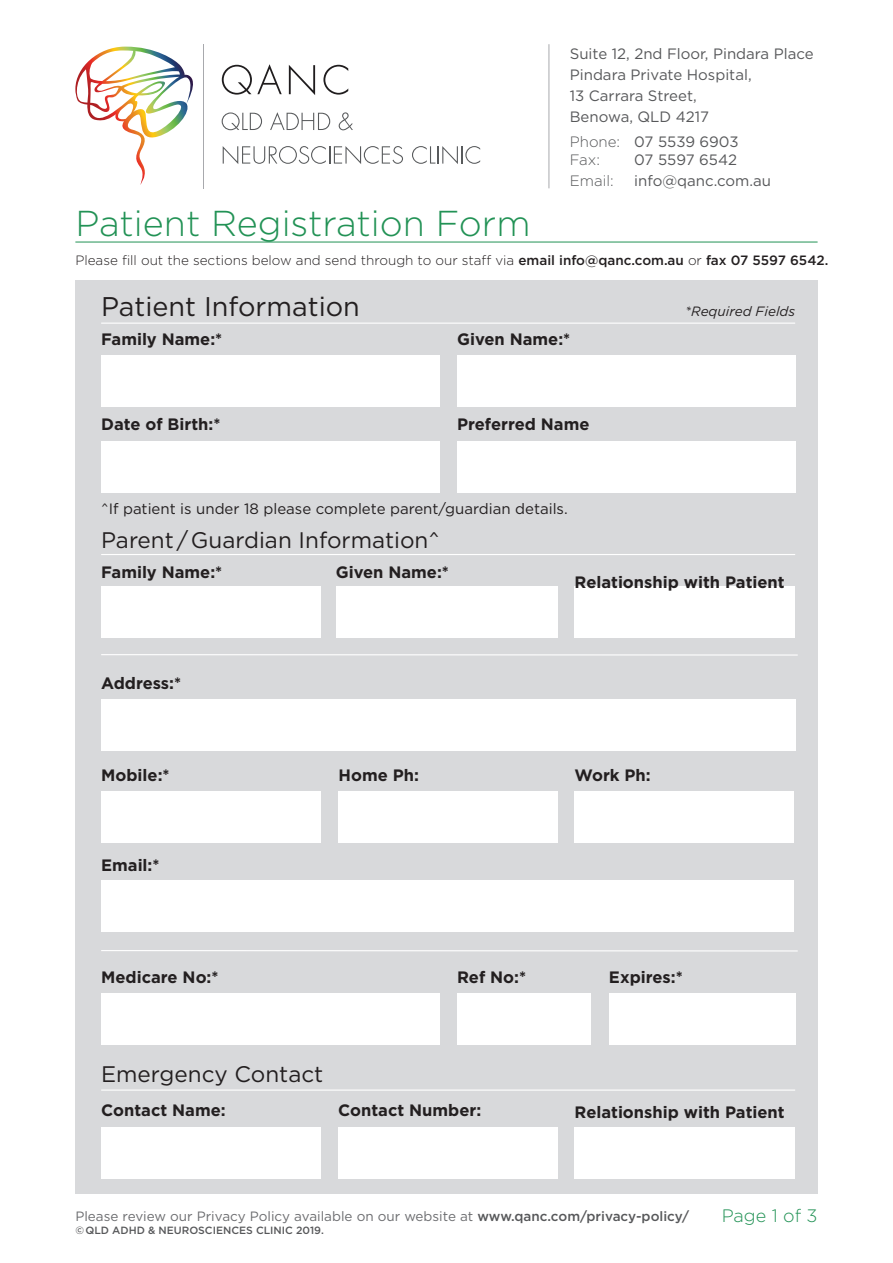
<style>
.page{position:relative;width:893px;height:1263px;background:#fff}
.page>*{position:absolute;margin:0;border:0;box-sizing:border-box;transform-origin:0 0}
.t1{font:300 36px "Gotham HTF";color:#229255}
.t2{font:27px "Gotham HTF";color:#231f20}
.t3{font:22.5px "Gotham HTF";color:#231f20}
.t4{font:300 18px "Gotham HTF";color:#229255}
.t5{font:700 16.5px "Gotham HTF";color:#231f20}
.t6{font:15px/21px "Gotham HTF";color:#57585a}
.t7{font:15px "Gotham HTF";color:#231f20}
.t8{font:300 15px "Gotham HTF";color:#57585a}
.t9{font:300 13.5px "Gotham HTF";color:#231f20}
.t10{font:13.5px "Gotham HTF";color:#6c6d70}
.t11{font:italic 13.5px "Gotham HTF";color:#231f20}
.t12{font:500 10.5px "Gotham HTF";color:#57585a}
.s1{font-weight:300}
.s2{font-weight:500}
.s3{font-weight:500;color:#57585a}
</style>
<div class="page">
<div style="left:75px;top:280px;width:743px;height:913px;background:#d8d9db"></div>
<hr style="left:75px;top:242px;width:743px;height:1px;background:#229255">
<div style="left:101px;top:355px;width:338px;height:51px;background:#fff"></div>
<div style="left:101px;top:587px;width:219px;height:51px;background:#fff"></div>
<div style="left:575px;top:587px;width:220px;height:51px;background:#fff"></div>
<div style="left:575px;top:1127px;width:220px;height:51px;background:#fff"></div>
<div style="left:101px;top:791px;width:219px;height:51px;background:#fff"></div>
<div style="left:101px;top:881px;width:693px;height:51px;background:#fff"></div>
<div style="left:338px;top:791px;width:219px;height:51px;background:#fff"></div>
<div style="left:575px;top:791px;width:219px;height:51px;background:#fff"></div>
<div style="left:101px;top:699px;width:694px;height:51px;background:#fff"></div>
<div style="left:457px;top:355px;width:338px;height:51px;background:#fff"></div>
<div style="left:336px;top:587px;width:221px;height:51px;background:#fff"></div>
<div style="left:101px;top:442px;width:338px;height:51px;background:#fff"></div>
<hr style="left:549px;top:44px;width:1px;height:144px;background:#a8a9ad">
<hr style="left:203px;top:44px;width:1px;height:144px;background:#a8a9ad">
<svg style="left:222px;top:64px;width:60px;height:31px"></svg>
<svg style="left:289px;top:65px;width:26px;height:30px"></svg>
<svg style="left:323px;top:65px;width:25px;height:30px"></svg>
<svg style="left:222px;top:112px;width:40px;height:18px"></svg>
<svg style="left:270px;top:112px;width:60px;height:18px"></svg>
<svg style="left:339px;top:112px;width:14px;height:18px"></svg>
<svg style="left:223px;top:146px;width:180px;height:18px"></svg>
<svg style="left:412px;top:146px;width:68px;height:18px"></svg>
<svg style="left:75px;top:47px;width:118px;height:138px"></svg>
<hr style="left:101px;top:654px;width:697px;height:2px;background:#fff">
<hr style="left:101px;top:323px;width:694px;height:1px;background:#fff">
<hr style="left:101px;top:1089px;width:694px;height:2px;background:#fff">
<hr style="left:101px;top:554px;width:694px;height:1px;background:#fff">
<div style="left:457px;top:442px;width:338px;height:51px;background:#fff"></div>
<div style="left:101px;top:1127px;width:219px;height:51px;background:#fff"></div>
<hr style="left:101px;top:950px;width:697px;height:1px;background:#fff">
<div style="left:338px;top:1127px;width:219px;height:51px;background:#fff"></div>
<div style="left:101px;top:993px;width:338px;height:51px;background:#fff"></div>
<div style="left:457px;top:993px;width:134px;height:51px;background:#fff"></div>
<div style="left:609px;top:993px;width:186px;height:51px;background:#fff"></div>
<p class="t1" style="left:75px;top:204px;width:457px">Patient Registration Form</p>
<p class="t6" style="left:570px;top:43px;width:245px">Suite 12, 2nd Floor, Pindara Place</p>
<p class="t6" style="left:570px;top:64px;width:183px">Pindara Private Hospital,<br>13 Carrara Street,</p>
<p class="t6" style="left:570px;top:106px;width:141px">Benowa, QLD 4217</p>
<p class="t6" style="left:570px;top:131px;width:170px"><span class="s1">Phone:</span> 07 5539 6903</p>
<p class="t8" style="left:570px;top:151px;width:32px">Fax:</p>
<p class="t6" style="left:634px;top:149px;width:104px">07 5597 6542</p>
<p class="t8" style="left:570px;top:172px;width:45px">Email:</p>
<p class="t6" style="left:634px;top:170px;width:138px">info@qanc.com.au</p>
<p class="t9" style="left:75px;top:252px;width:755px">Please fill out the sections below and send through to our staff via <span class="s2">email info@qanc.com.au</span> or <span class="s2">fax 07 5597 6542.</span></p>
<p class="t2" style="left:101px;top:292px;width:260px">Patient Information</p>
<p class="t5" style="left:101px;top:329px;width:123px">Family Name:*</p>
<p class="t5" style="left:101px;top:415px;width:121px">Date of Birth:*</p>
<p class="t5" style="left:457px;top:329px;width:115px">Given Name:*</p>
<p class="t5" style="left:457px;top:415px;width:134px">Preferred Name</p>
<p class="t7" style="left:101px;top:501px;width:468px">^If patient is under 18 please complete parent/guardian details.</p>
<p class="t3" style="left:101px;top:527px;width:340px">Parent/Guardian Information^</p>
<p class="t11" style="left:685px;top:304px;width:111px">*Required Fields</p>
<p class="t5" style="left:101px;top:562px;width:123px">Family Name:*</p>
<p class="t5" style="left:101px;top:674px;width:82px">Address:*</p>
<p class="t5" style="left:101px;top:766px;width:70px">Mobile:*</p>
<p class="t5" style="left:101px;top:855px;width:60px">Email:*</p>
<p class="t5" style="left:336px;top:562px;width:115px">Given Name:*</p>
<p class="t5" style="left:575px;top:573px;width:212px">Relationship with Patient</p>
<p class="t5" style="left:339px;top:766px;width:82px">Home Ph:</p>
<p class="t5" style="left:575px;top:766px;width:78px">Work Ph:</p>
<p class="t5" style="left:101px;top:968px;width:119px">Medicare No:*</p>
<p class="t5" style="left:457px;top:968px;width:71px">Ref No:*</p>
<p class="t5" style="left:609px;top:968px;width:75px">Expires:*</p>
<p class="t3" style="left:101px;top:1062px;width:224px">Emergency Contact</p>
<p class="t5" style="left:101px;top:1100px;width:126px">Contact Name:</p>
<p class="t5" style="left:338px;top:1100px;width:145px">Contact Number:</p>
<p class="t5" style="left:575px;top:1103px;width:212px">Relationship with Patient</p>
<p class="t10" style="left:75px;top:1209px;width:615px">Please review our Privacy Policy available on our website at <span class="s3">www.qanc.com/privacy-policy/</span></p>
<p class="t12" style="left:75px;top:1224px;width:250px">©QLD ADHD &amp; NEUROSCIENCES CLINIC 2019.</p>
<p class="t4" style="left:722px;top:1206px;width:97px">Page 1 of 3</p>
</div>
